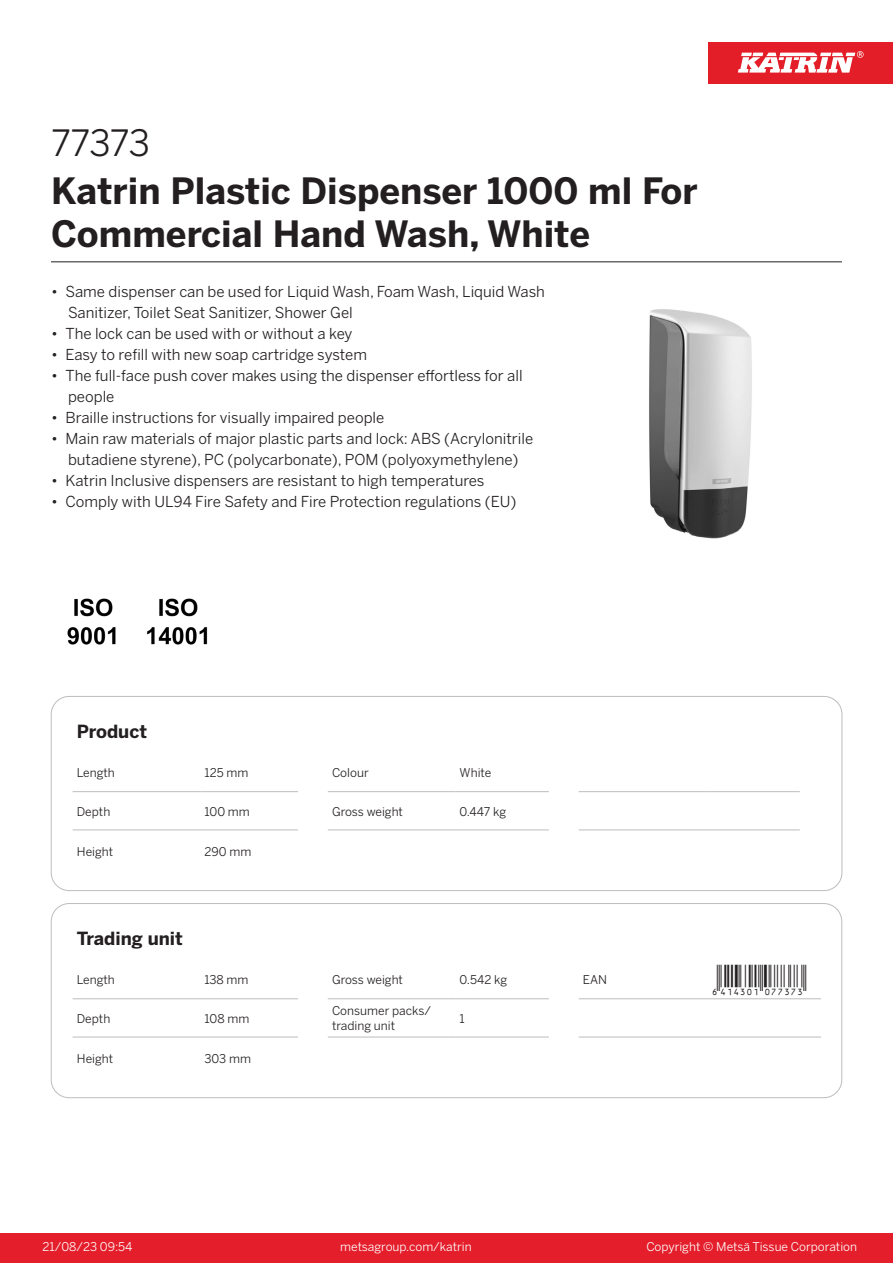
<style>
.page{position:relative;width:893px;height:1263px;background:#fff}
.page>*{position:absolute;margin:0;border:0;box-sizing:border-box;transform-origin:0 0}
.Product_Name{font:700 36px/43.2px "Benton Sans";color:#231f20}
.External_material_co{font:36px "Benton Sans";letter-spacing:-.025em;color:#231f20}
.T_EAN{font:30px "Viisas EAN Matala";color:#231f20}
.T_TableHeader{font:700 18px "Benton Sans";color:#231f20}
.MarketingBullets{font:15px/21px "Benton Sans";color:#231f20}
.T_TableBody{font:12px/14.4px "Benton Sans";color:#231f20}
.t1{font:12px "Benton Sans";color:#fff}
</style>
<div class="page">
<div style="left:0;top:1233px;width:893px;height:30px;background:#e41e2b"></div>
<div style="left:708px;top:43px;width:185px;height:41px;background:#e31e28"></div>
<svg style="left:738px;top:51px;width:126px;height:22px"></svg>
<hr style="left:73px;top:791px;width:127px;height:1px;background:#bcbdc0">
<hr style="left:200px;top:791px;width:98px;height:1px;background:#bcbdc0">
<hr style="left:328px;top:791px;width:127px;height:1px;background:#bcbdc0">
<hr style="left:455px;top:791px;width:94px;height:1px;background:#bcbdc0">
<hr style="left:579px;top:791px;width:127px;height:1px;background:#bcbdc0">
<hr style="left:706px;top:791px;width:94px;height:1px;background:#bcbdc0">
<hr style="left:73px;top:830px;width:127px;height:1px;background:#bcbdc0">
<hr style="left:200px;top:830px;width:98px;height:1px;background:#bcbdc0">
<hr style="left:328px;top:830px;width:127px;height:1px;background:#bcbdc0">
<hr style="left:455px;top:830px;width:94px;height:1px;background:#bcbdc0">
<hr style="left:579px;top:830px;width:127px;height:1px;background:#bcbdc0">
<hr style="left:706px;top:830px;width:94px;height:1px;background:#bcbdc0">
<div style="left:51px;top:696px;width:791px;height:195px;border:1px solid #bcbdc0;border-radius:18px"></div>
<hr style="left:73px;top:998px;width:127px;height:1px;background:#bcbdc0">
<hr style="left:200px;top:998px;width:98px;height:1px;background:#bcbdc0">
<hr style="left:328px;top:998px;width:127px;height:1px;background:#bcbdc0">
<hr style="left:455px;top:998px;width:94px;height:1px;background:#bcbdc0">
<hr style="left:579px;top:998px;width:127px;height:1px;background:#bcbdc0">
<hr style="left:706px;top:998px;width:115px;height:1px;background:#bcbdc0">
<hr style="left:73px;top:1037px;width:127px;height:1px;background:#bcbdc0">
<hr style="left:200px;top:1037px;width:98px;height:1px;background:#bcbdc0">
<hr style="left:328px;top:1037px;width:127px;height:1px;background:#bcbdc0">
<hr style="left:455px;top:1037px;width:94px;height:1px;background:#bcbdc0">
<hr style="left:579px;top:1037px;width:127px;height:1px;background:#bcbdc0">
<hr style="left:706px;top:1037px;width:115px;height:1px;background:#bcbdc0">
<div style="left:51px;top:903px;width:791px;height:195px;border:1px solid #bcbdc0;border-radius:18px"></div>
<img style="left:649px;top:309px;width:103px;height:230px">
<img style="left:67px;top:598px;width:49px;height:47px">
<img style="left:147px;top:598px;width:61px;height:47px">
<hr style="left:51px;top:261px;width:791px;height:1px;background:#231f20">
<p class="External_material_co" style="left:51px;top:121px;width:101px">77373</p>
<p class="Product_Name" style="left:51px;top:170px;width:648px">Katrin Plastic Dispenser 1000 ml For<br>Commercial Hand Wash, White</p>
<p class="MarketingBullets" style="left:68px;top:281px;width:478px;text-indent:-17px">• Same dispenser can be used for Liquid Wash, Foam Wash, Liquid Wash<br>Sanitizer, Toilet Seat Sanitizer, Shower Gel</p>
<p class="MarketingBullets" style="left:51px;top:323px;width:303px">• The lock can be used with or without a key</p>
<p class="MarketingBullets" style="left:51px;top:344px;width:317px">• Easy to refill with new soap cartridge system</p>
<p class="MarketingBullets" style="left:68px;top:365px;width:456px;text-indent:-17px">• The full-face push cover makes using the dispenser effortless for all people</p>
<p class="MarketingBullets" style="left:51px;top:407px;width:335px">• Braille instructions for visually impaired people</p>
<p class="MarketingBullets" style="left:51px;top:428px;width:484px;text-align:center">• Main raw materials of major plastic parts and lock: ABS (Acrylonitrile butadiene styrene), PC (polycarbonate), POM (polyoxymethylene)</p>
<p class="MarketingBullets" style="left:51px;top:470px;width:435px">• Katrin Inclusive dispensers are resistant to high temperatures</p>
<p class="MarketingBullets" style="left:51px;top:491px;width:467px">• Comply with UL94 Fire Safety and Fire Protection regulations (EU)</p>
<p class="T_TableHeader" style="left:77px;top:720px;width:72px">Product</p>
<p class="T_TableBody" style="left:77px;top:766px;width:39px">Length</p>
<p class="T_TableBody" style="left:204px;top:766px;width:45px">125 mm</p>
<p class="T_TableBody" style="left:332px;top:766px;width:38px">Colour</p>
<p class="T_TableBody" style="left:460px;top:766px;width:33px">White</p>
<p class="T_TableBody" style="left:77px;top:804px;width:35px">Depth</p>
<p class="T_TableBody" style="left:204px;top:804px;width:47px">100 mm</p>
<p class="T_TableBody" style="left:332px;top:804px;width:72px">Gross weight</p>
<p class="T_TableBody" style="left:460px;top:804px;width:48px">0.447 kg</p>
<p class="T_TableBody" style="left:77px;top:844px;width:38px">Height</p>
<p class="T_TableBody" style="left:204px;top:844px;width:48px">290 mm</p>
<p class="T_TableHeader" style="left:77px;top:927px;width:108px">Trading unit</p>
<p class="T_TableBody" style="left:77px;top:973px;width:39px">Length</p>
<p class="T_TableBody" style="left:204px;top:973px;width:46px">138 mm</p>
<p class="T_TableBody" style="left:332px;top:973px;width:72px">Gross weight</p>
<p class="T_TableBody" style="left:460px;top:973px;width:49px">0.542 kg</p>
<p class="T_TableBody" style="left:583px;top:973px;width:26px">EAN</p>
<p class="T_EAN" style="left:710px;top:964px;width:97px">*6414301077373*</p>
<p class="T_TableBody" style="left:77px;top:1011px;width:35px">Depth</p>
<p class="T_TableBody" style="left:204px;top:1011px;width:46px">108 mm</p>
<p class="T_TableBody" style="left:332px;top:1004px;width:100px">Consumer packs/ trading unit</p>
<p class="T_TableBody" style="left:460px;top:1011px;width:7px">1</p>
<p class="T_TableBody" style="left:77px;top:1051px;width:38px">Height</p>
<p class="T_TableBody" style="left:204px;top:1051px;width:48px">303 mm</p>
<p class="t1" style="left:43px;top:1239px;width:92px">21/08/23 09:54</p>
<p class="t1" style="left:340px;top:1239px;width:133px">metsagroup.com/katrin</p>
<p class="t1" style="left:646px;top:1239px;width:212px">Copyright © Metsä Tissue Corporation</p>
</div>
